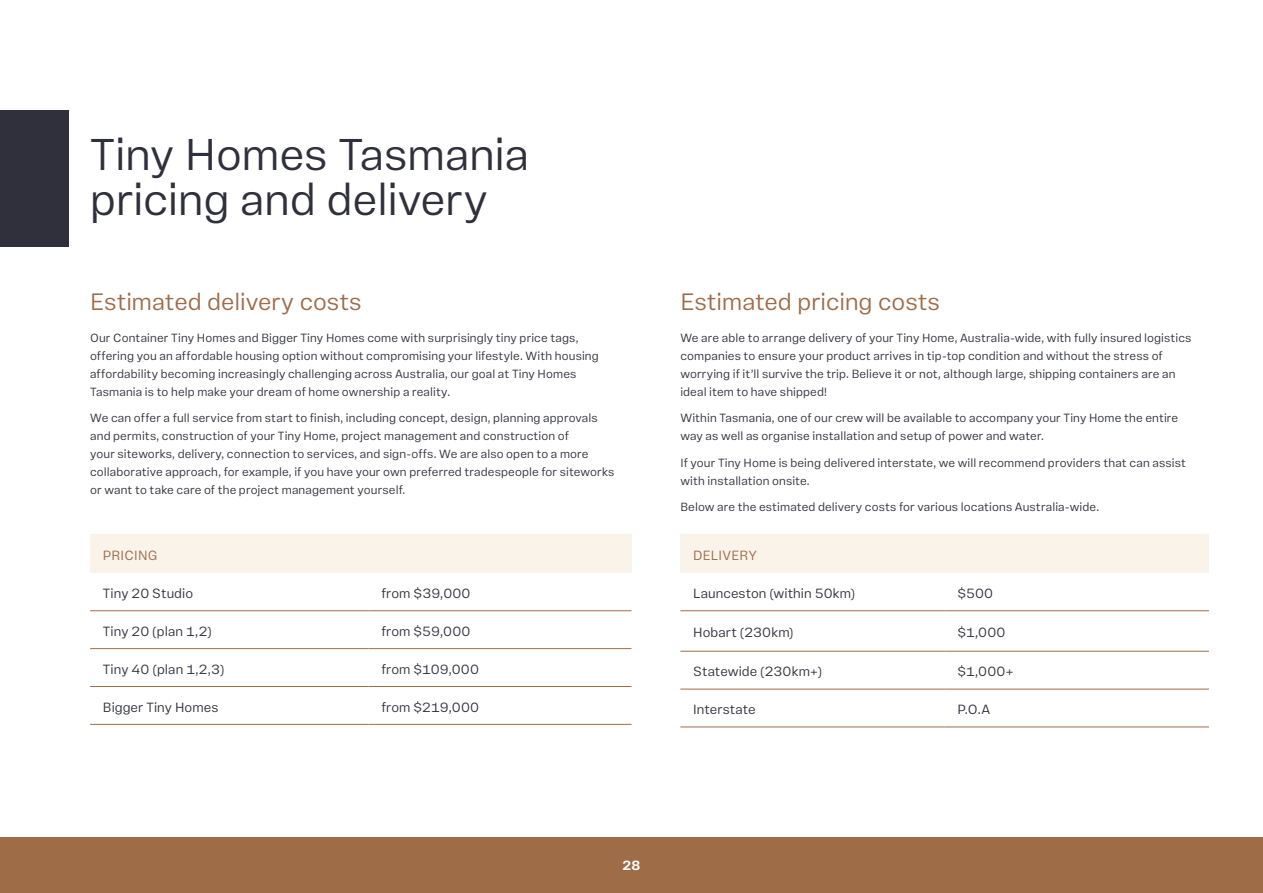
<style>
.page{position:relative;width:1263px;height:893px;background:#fff}
.page>*{position:absolute;margin:0;border:0;box-sizing:border-box;transform-origin:0 0}
.t1{font:300 45px/45px "Vinila";letter-spacing:-.005em;color:#30303d}
.t2{font:300 24px "Vinila";color:#9e6c47}
.t3{font:300 13.5px "Vinila";letter-spacing:.005em;color:#30303d}
.t4{font:300 13.5px "Vinila";letter-spacing:.02em;color:#9e6c47}
.t5{font:700 13.5px "Vinila";color:#fff}
.t6{font:300 12px/18px "Vinila";letter-spacing:.01em;color:#30303d}
</style>
<div class="page">
<div style="left:0;top:838px;width:1263px;height:55px;background:#9e6c47"></div>
<div style="left:680px;top:535px;width:529px;height:38px;background:#f9f3e9"></div>
<hr style="left:680px;top:610px;width:265px;height:1px;background:#9e6c47">
<hr style="left:945px;top:610px;width:264px;height:1px;background:#9e6c47">
<hr style="left:680px;top:651px;width:265px;height:1px;background:#9e6c47">
<hr style="left:945px;top:651px;width:264px;height:1px;background:#9e6c47">
<hr style="left:680px;top:689px;width:265px;height:1px;background:#9e6c47">
<hr style="left:945px;top:689px;width:264px;height:1px;background:#9e6c47">
<hr style="left:680px;top:727px;width:265px;height:1px;background:#9e6c47">
<hr style="left:945px;top:727px;width:264px;height:1px;background:#9e6c47">
<div style="left:90px;top:535px;width:541px;height:38px;background:#f9f3e9"></div>
<hr style="left:90px;top:610px;width:279px;height:1px;background:#9e6c47">
<hr style="left:369px;top:610px;width:262px;height:1px;background:#9e6c47">
<hr style="left:90px;top:648px;width:279px;height:1px;background:#9e6c47">
<hr style="left:369px;top:648px;width:262px;height:1px;background:#9e6c47">
<hr style="left:90px;top:686px;width:279px;height:1px;background:#9e6c47">
<hr style="left:369px;top:686px;width:262px;height:1px;background:#9e6c47">
<hr style="left:90px;top:724px;width:279px;height:1px;background:#9e6c47">
<hr style="left:369px;top:724px;width:262px;height:1px;background:#9e6c47">
<div style="left:0;top:111px;width:68px;height:136px;background:#30303d"></div>
<h1 class="t1" style="left:90px;top:131px;width:440px">Tiny Homes Tasmania pricing and delivery</h1>
<h2 class="t2" style="left:90px;top:288px;width:273px">Estimated delivery costs</h2>
<h2 class="t2" style="left:680px;top:288px;width:261px">Estimated pricing costs</h2>
<p class="t6" style="left:90px;top:329px;width:510px">Our Container Tiny Homes and Bigger Tiny Homes come with surprisingly tiny price tags, offering you an affordable housing option without compromising your lifestyle. With housing affordability becoming increasingly challenging across Australia, our goal at Tiny Homes Tasmania is to help make your dream of home ownership a reality.</p>
<p class="t6" style="left:90px;top:409px;width:526px">We can offer a full service from start to finish, including concept, design, planning approvals and permits, construction of your Tiny Home, project management and construction of<br>your siteworks, delivery, connection to services, and sign-offs. We are also open to a more collaborative approach, for example, if you have your own preferred tradespeople for siteworks or want to take care of the project management yourself.</p>
<p class="t4" style="left:103px;top:547px;width:56px">PRICING</p>
<p class="t3" style="left:103px;top:585px;width:92px">Tiny 20 Studio</p>
<p class="t3" style="left:381px;top:585px;width:91px">from $39,000</p>
<p class="t3" style="left:103px;top:623px;width:111px">Tiny 20 (plan 1,2)</p>
<p class="t3" style="left:381px;top:623px;width:91px">from $59,000</p>
<p class="t3" style="left:103px;top:661px;width:123px">Tiny 40 (plan 1,2,3)</p>
<p class="t3" style="left:381px;top:661px;width:99px">from $109,000</p>
<p class="t3" style="left:103px;top:699px;width:117px">Bigger Tiny Homes</p>
<p class="t3" style="left:381px;top:699px;width:99px">from $219,000</p>
<p class="t6" style="left:680px;top:329px;width:513px">We are able to arrange delivery of your Tiny Home, Australia-wide, with fully insured logistics companies to ensure your product arrives in tip-top condition and without the stress of worrying if it’ll survive the trip. Believe it or not, although large, shipping containers are an ideal item to have shipped!</p>
<p class="t6" style="left:680px;top:409px;width:499px">Within Tasmania, one of our crew will be available to accompany your Tiny Home the entire way as well as organise installation and setup of power and water.</p>
<p class="t6" style="left:680px;top:454px;width:507px">If your Tiny Home is being delivered interstate, we will recommend providers that can assist with installation onsite.</p>
<p class="t6" style="left:680px;top:498px;width:420px">Below are the estimated delivery costs for various locations Australia-wide.</p>
<p class="t4" style="left:693px;top:547px;width:65px">DELIVERY</p>
<p class="t3" style="left:693px;top:585px;width:164px">Launceston (within 50km)</p>
<p class="t3" style="left:957px;top:585px;width:37px">$500</p>
<p class="t3" style="left:693px;top:624px;width:102px">Hobart (230km)</p>
<p class="t3" style="left:957px;top:624px;width:49px">$1,000</p>
<p class="t3" style="left:693px;top:664px;width:130px">Statewide (230km+)</p>
<p class="t3" style="left:957px;top:664px;width:58px">$1,000+</p>
<p class="t3" style="left:693px;top:702px;width:64px">Interstate</p>
<p class="t3" style="left:957px;top:702px;width:34px">P.O.A</p>
<p class="t5" style="left:622px;top:857px;width:19px">28</p>
</div>
